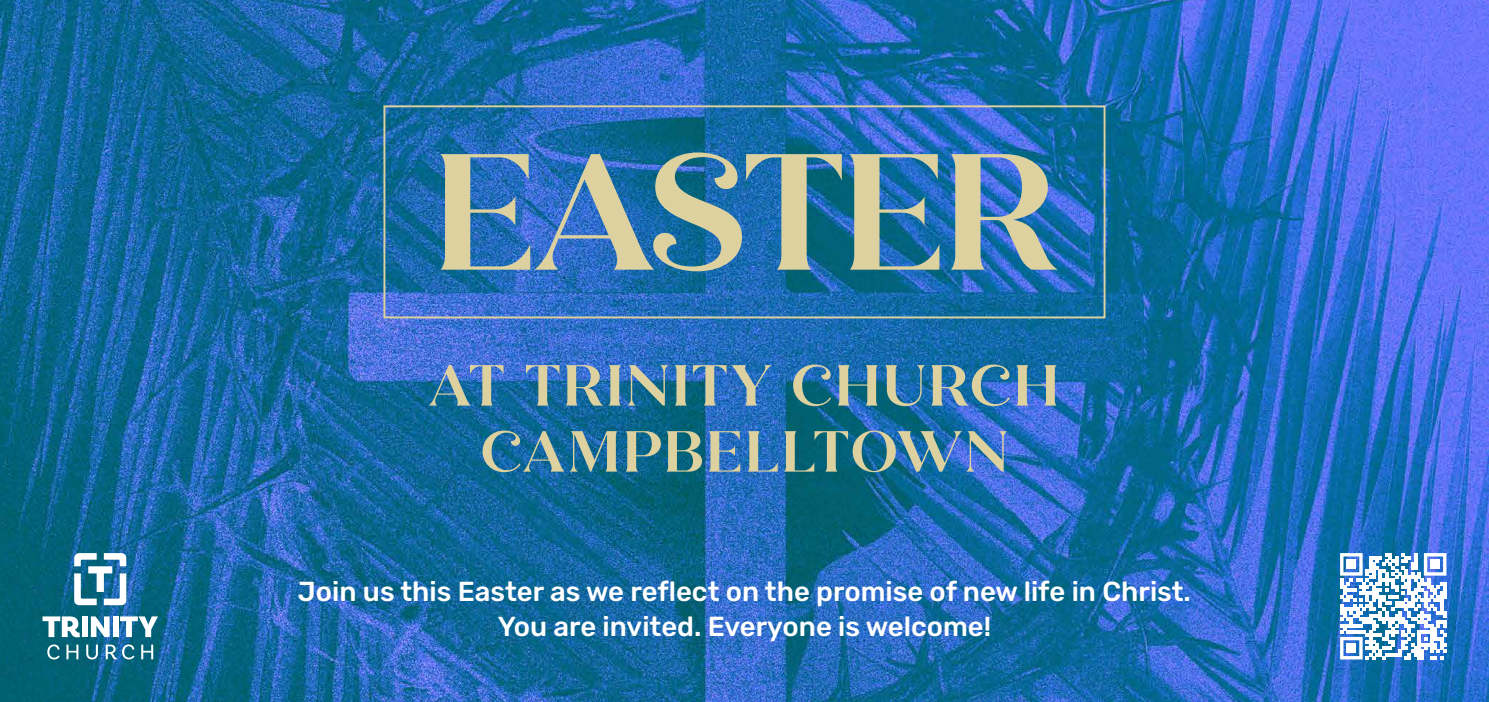
<style>
.page{position:relative;width:1489px;height:702px;background:#fff}
.page>*{position:absolute;margin:0;border:0;box-sizing:border-box;transform-origin:0 0}
.t1{font:700 165px "Quiche Flare";letter-spacing:-.015em;color:#ddd29f}
.t2{font:700 57.75px/66px "Quiche Flare";letter-spacing:.045em;color:#ddd29f;text-align:center}
.t3{font:300 27.5px/35px "Rubik";color:#fff;text-align:center}
</style>
<div class="page">
<img style="left:0;top:0;width:1488px;height:702px">
<svg style="left:74px;top:553px;width:52px;height:52px"></svg>
<svg style="left:43px;top:616px;width:37px;height:21px"></svg>
<div style="left:82px;top:616px;width:6px;height:21px;background:#fff"></div>
<svg style="left:91px;top:616px;width:19px;height:21px"></svg>
<div style="left:113px;top:616px;width:6px;height:21px;background:#fff"></div>
<svg style="left:120px;top:616px;width:38px;height:21px"></svg>
<svg style="left:47px;top:644px;width:13px;height:15px"></svg>
<svg style="left:66px;top:644px;width:12px;height:15px"></svg>
<svg style="left:86px;top:644px;width:12px;height:15px"></svg>
<svg style="left:106px;top:644px;width:28px;height:15px"></svg>
<svg style="left:141px;top:644px;width:12px;height:15px"></svg>
<div style="left:383px;top:105px;width:722px;height:213px;border:2px solid #ddd29f"></div>
<svg style="left:1339px;top:553px;width:107px;height:106px"></svg>
<div style="left:1346px;top:559px;width:9px;height:10px;background:#fff"></div>
<div style="left:1430px;top:559px;width:9px;height:10px;background:#fff"></div>
<div style="left:1346px;top:643px;width:9px;height:10px;background:#fff"></div>
<h1 class="t1" style="left:433px;top:111px;width:624px">EASTER</h1>
<h2 class="t2" style="left:430px;top:353px;width:630px">AT TRINITY CHURCH<br>CAMPBELLTOWN</h2>
<p class="t3" style="left:298px;top:574px;width:894px">Join us this Easter as we reflect on the promise of new life in Christ.<br>You are invited. Everyone is welcome!</p>
</div>
